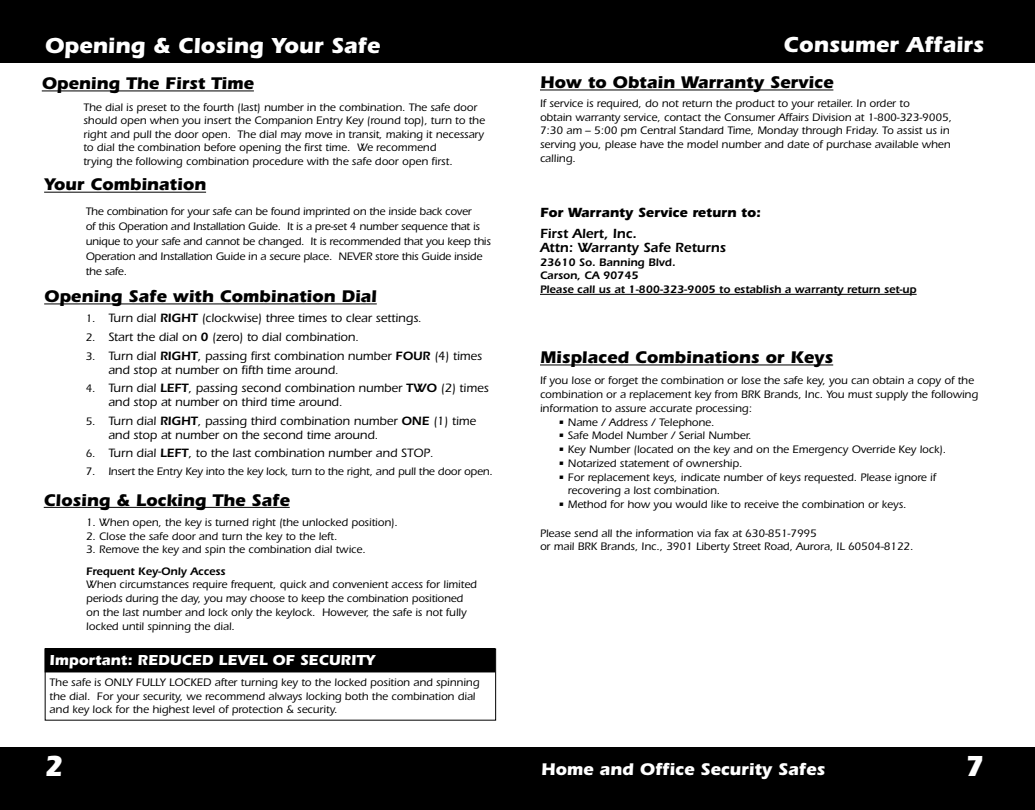
<style>
.page{position:relative;width:1035px;height:810px;background:#fff}
.page>*{position:absolute;margin:0;border:0;box-sizing:border-box;transform-origin:0 0}
.t1{font:700 30px "Itc Eras";color:#fff;scale:.9 1}
.t2{font:700 22.5px "Itc Eras";color:#fff}
.t3{font:700 17.5px "Itc Eras";color:#000}
.t4{font:700 17.5px "Itc Eras";color:#fff}
.t5{font:700 15px "Itc Eras";color:#fff}
.t6{font:600 13.75px/13.8px "Itc Eras";color:#000}
.t7{font:700 13.75px "Itc Eras";color:#000}
.t8{font:500 12.5px/13.8px "Itc Eras";color:#000}
.t9{font:500 11.25px/13.8px "Itc Eras";color:#000}
.t10{font:600 11.25px/13.8px "Itc Eras";color:#000}
.s1{font-size:11.25px}
.s2{font-weight:600}
</style>
<div class="page">
<div style="left:1px;top:748px;width:1033px;height:61px;background:#000"></div>
<div style="left:0;top:747px;width:1035px;height:63px;border:1px solid #000"></div>
<div style="left:1px;top:1px;width:1033px;height:61px;background:#000"></div>
<div style="left:0;top:0;width:1035px;height:63px;border:1px solid #000"></div>
<hr style="left:44px;top:192px;width:162px;height:1px;background:#000">
<hr style="left:44px;top:303px;width:333px;height:1px;background:#000">
<hr style="left:42px;top:90px;width:212px;height:1px;background:#000">
<hr style="left:44px;top:507px;width:246px;height:1px;background:#000">
<div style="left:45px;top:649px;width:450px;height:23px;background:#000"></div>
<div style="left:45px;top:649px;width:451px;height:71px;border:1px solid #000"></div>
<hr style="left:540px;top:90px;width:293px;height:1px;background:#000">
<hr style="left:540px;top:294px;width:377px;height:1px;background:#000">
<hr style="left:540px;top:365px;width:293px;height:1px;background:#000">
<h2 class="t2" style="left:45px;top:32px;width:337px">Opening &amp; Closing Your Safe</h2>
<h3 class="t3" style="left:42px;top:73px;width:214px">Opening The First Time</h3>
<p class="t9" style="left:83px;top:101px;width:403px">The dial is preset to the fourth (last) number in the combination. The safe door should open when you insert the Companion Entry Key (round top), turn to the right and pull the door open. The dial may move in transit, making it necessary to dial the combination before opening the first time. We recommend<br>trying the following combination procedure with the safe door open first.</p>
<h3 class="t3" style="left:44px;top:174px;width:163px">Your Combination</h3>
<p class="t9" style="left:86px;top:204px;width:407px;line-height:15px">The combination for your safe can be found imprinted on the inside back cover<br>of this Operation and Installation Guide. It is a pre-set 4 number sequence that is unique to your safe and cannot be changed. It is recommended that you keep this Operation and Installation Guide in a secure place. NEVER store this Guide inside the safe.</p>
<h3 class="t3" style="left:44px;top:286px;width:334px">Opening Safe with Combination Dial</h3>
<p class="t8" style="left:86px;top:312px;width:83px"><span class="s1">1.</span> Turn dial <span class="s2">right</span></p>
<p class="t8" style="left:202px;top:312px;width:221px">(clockwise) three times to clear settings<span class="s1">.</span></p>
<p class="t8" style="left:86px;top:330px;width:274px"><span class="s1">2.</span> Start the dial on <span class="s2">0</span> (zero) to dial combination<span class="s1">.</span></p>
<p class="t8" style="left:108px;top:349px;width:375px;text-indent:-23px"><span class="s1">3.</span> Turn dial <span class="s2">RIGHT</span>, passing first combination number <span class="s2">FOUR</span> (4) times and stop at number on fifth time around<span class="s1">.</span></p>
<p class="t8" style="left:108px;top:382px;width:382px;text-indent:-22px"><span class="s1">4.</span> Turn dial <span class="s2">LEFT</span>, passing second combination number <span class="s2">TWO</span> (2) times and stop at number on third time around<span class="s1">.</span></p>
<p class="t8" style="left:108px;top:414px;width:369px;text-indent:-23px"><span class="s1">5.</span> Turn dial <span class="s2">RIGHT</span>, passing third combination number <span class="s2">ONE</span> (1) time and stop at number on the second time around<span class="s1">.</span></p>
<p class="t8" style="left:86px;top:447px;width:349px"><span class="s1">6.</span> Turn dial <span class="s2">LEFT</span>, to the last combination number and STOP<span class="s1">.</span></p>
<p class="t9" style="left:86px;top:464px;width:409px">7. Insert the Entry Key into the key lock, turn to the right, and pull the door open.</p>
<h3 class="t3" style="left:44px;top:490px;width:248px">Closing &amp; Locking The Safe</h3>
<p class="t9" style="left:86px;top:515px;width:313px">1. When open, the key is turned right (the unlocked position).</p>
<p class="t9" style="left:86px;top:529px;width:253px">2. Close the safe door and turn the key to the left.</p>
<p class="t9" style="left:86px;top:543px;width:281px">3. Remove the key and spin the combination dial twice.</p>
<p class="t10" style="left:86px;top:564px;width:141px">Frequent Key-Only Access</p>
<p class="t9" style="left:86px;top:578px;width:392px">When circumstances require frequent, quick and convenient access for limited periods during the day, you may choose to keep the combination positioned on the last number and lock only the keylock. However, the safe is not fully locked until spinning the dial.</p>
<h3 class="t5" style="left:50px;top:651px;width:327px">Important: REDUCED LEVEL OF SECURITY</h3>
<p class="t9" style="left:50px;top:676px;width:94px">The safe is ONLY fully</p>
<p class="t9" style="left:169px;top:676px;width:8px">locked</p>
<p class="t9" style="left:50px;top:676px;width:431px;text-indent:165px">after turning key to the locked position and spinning the dial. For your security, we recommend always locking both the combination dial and key lock for the highest level of protection &amp; security.</p>
<h1 class="t1" style="left:45px;top:748px;width:22px">2</h1>
<h2 class="t2" style="left:784px;top:31px;width:202px">Consumer Affairs</h2>
<h3 class="t3" style="left:540px;top:72px;width:295px">How to Obtain Warranty Service</h3>
<p class="t9" style="left:540px;top:97px;width:414px">If service is required, do not return the product to your retailer. In order to<br>obtain warranty service, contact the Consumer Affairs Division at 1-800-323-9005, 7:30 am – 5:00 pm Central Standard Time, Monday through Friday. To assist us in serving you, please have the model number and date of purchase available when calling.</p>
<p class="t7" style="left:540px;top:204px;width:222px">For Warranty Service return to:</p>
<p class="t6" style="left:540px;top:227px;width:187px">First Alert, Inc.<br>Attn: Warranty Safe Returns</p>
<p class="t10" style="left:540px;top:255px;width:378px">23610 So. Banning Blvd.<br>Carson, CA 90745<br>Please call us at 1-800-323-9005 to establish a warranty return set-up</p>
<h3 class="t3" style="left:540px;top:347px;width:295px">Misplaced Combinations or Keys</h3>
<p class="t9" style="left:540px;top:374px;width:440px">If you lose or forget the combination or lose the safe key, you can obtain a copy of the combination or a replacement key from BRK Brands, Inc. You must supply the following information to assure accurate processing:</p>
<p class="t9" style="left:558px;top:415px;width:158px">• Name / Address / Telephone.</p>
<p class="t9" style="left:558px;top:429px;width:195px">• Safe Model Number / Serial Number.</p>
<p class="t9" style="left:558px;top:443px;width:390px">• Key Number (located on the key and on the Emergency Override Key lock).</p>
<p class="t9" style="left:558px;top:456px;width:186px">• Notarized statement of ownership.</p>
<p class="t9" style="left:568px;top:470px;width:370px;text-indent:-10px">• For replacement keys, indicate number of keys requested. Please ignore if recovering a lost combination.</p>
<p class="t9" style="left:558px;top:498px;width:350px">• Method for how you would like to receive the combination or keys.</p>
<p class="t9" style="left:540px;top:526px;width:375px">Please send all the information via fax at 630-851-7995<br>or mail BRK Brands, Inc., 3901 Liberty Street Road, Aurora, IL 60504-8122.</p>
<h3 class="t4" style="left:541px;top:759px;width:286px">Home and Office Security Safes</h3>
<h1 class="t1" style="left:966px;top:748px;width:22px">7</h1>
</div>
